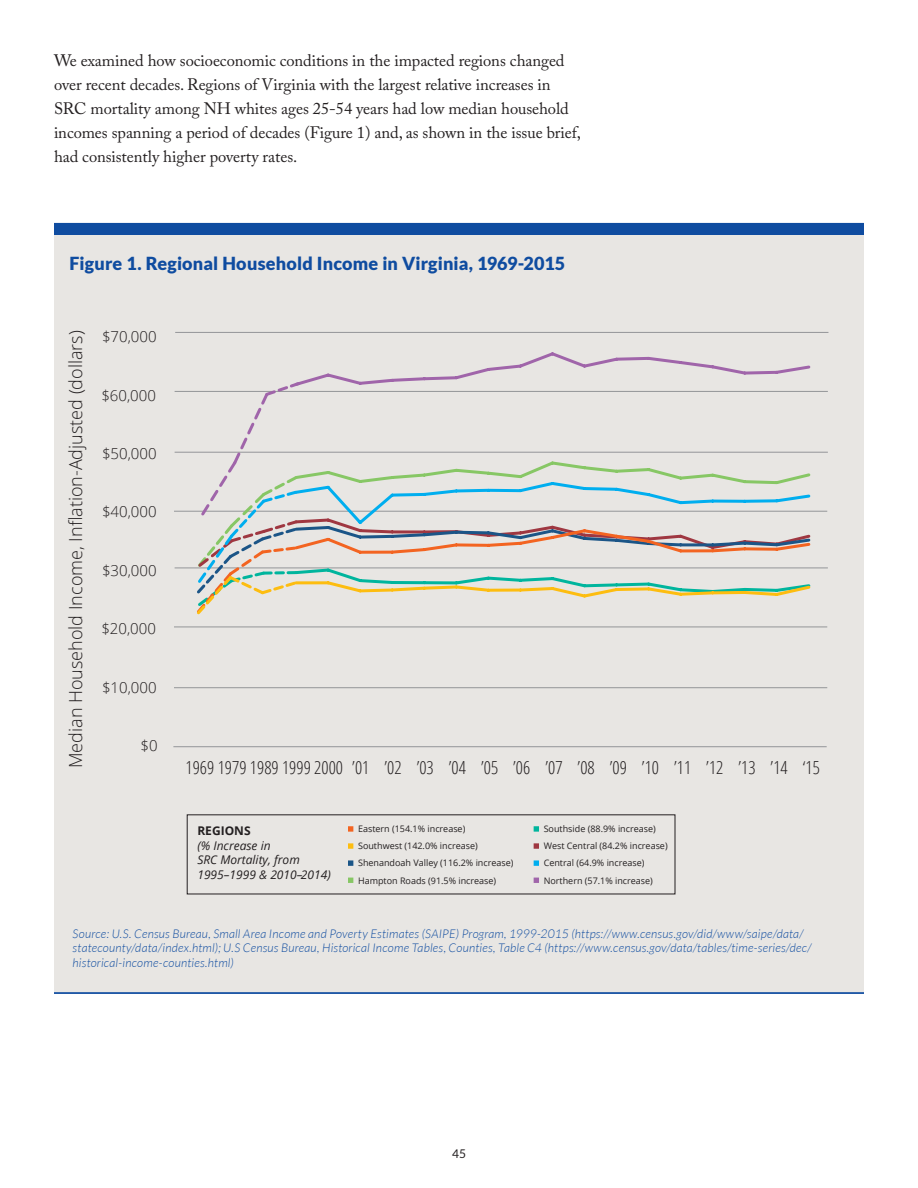
<style>
.page{position:relative;width:918px;height:1188px;background:#fff}
.page>*{position:absolute;margin:0;border:0;box-sizing:border-box;transform-origin:0 0}
.t1{font:300 condensed 18px "Open Sans";color:#231f20}
.t2{font:900 18px "Lato";letter-spacing:.005em;color:#0f4ca0}
.t3{font:300 18px "Open Sans";color:#231f20}
.t4{font:16.5px/24px "Adobe Caslon Pro";letter-spacing:-.005em;color:#231f20}
.t5{font:300 15px "Open Sans";color:#231f20}
.t6{font:italic 300 12.15px/14.5px "Lato";letter-spacing:.015em;color:#0f4ca0}
.t7{font:italic 12px "Open Sans";color:#231f20}
.t8{font:700 12px "Open Sans";color:#231f20}
.t9{font:12px "Lato";color:#231f20}
.t10{font:9px "Open Sans";color:#231f20}
</style>
<div class="page">
<div style="left:54px;top:235px;width:810px;height:668px;background:#e8e6e3"></div>
<div style="left:54px;top:903px;width:810px;height:90px;background:#e8e6e3"></div>
<div style="left:54px;top:223px;width:810px;height:12px;background:#0f4ca0"></div>
<hr style="left:54px;top:992px;width:810px;height:2px;background:#0f4ca0">
<svg style="left:348px;top:826px;width:5px;height:6px"></svg>
<svg style="left:534px;top:826px;width:5px;height:6px"></svg>
<svg style="left:348px;top:843px;width:5px;height:6px"></svg>
<svg style="left:534px;top:843px;width:5px;height:6px"></svg>
<svg style="left:348px;top:860px;width:5px;height:6px"></svg>
<svg style="left:534px;top:860px;width:5px;height:6px"></svg>
<svg style="left:348px;top:878px;width:5px;height:5px"></svg>
<svg style="left:534px;top:878px;width:5px;height:5px"></svg>
<hr style="left:173px;top:746px;width:654px;height:1px;background:#939598">
<hr style="left:174px;top:511px;width:653px;height:1px;background:#939598">
<hr style="left:174px;top:627px;width:653px;height:1px;background:#939598">
<hr style="left:175px;top:391px;width:653px;height:1px;background:#939598">
<hr style="left:174px;top:687px;width:653px;height:1px;background:#939598">
<hr style="left:175px;top:452px;width:653px;height:1px;background:#939598">
<hr style="left:175px;top:568px;width:653px;height:1px;background:#939598">
<hr style="left:175px;top:332px;width:653px;height:1px;background:#939598">
<svg style="left:194px;top:350px;width:618px;height:267px;background:#dcdbd6"></svg>
<p class="t4" style="left:54px;top:48px;width:528px">We examined how socioeconomic conditions in the impacted regions changed over recent decades. Regions of Virginia with the largest relative increases in SRC mortality among NH whites ages 25-54 years had low median household incomes spanning a period of decades (Figure 1) and, as shown in the issue brief, had consistently higher poverty rates.</p>
<p class="t2" style="left:70px;top:253px;width:497px">Figure 1. Regional Household Income in Virginia, 1969-2015</p>
<p class="t3" style="left:63px;top:768px;width:439px;rotate:-90deg">Median Household Income, Inflation-Adjusted (dollars)</p>
<p class="t5" style="left:102px;top:326px;width:56px">$70,000</p>
<p class="t5" style="left:101px;top:385px;width:56px">$60,000</p>
<p class="t5" style="left:102px;top:443px;width:56px">$50,000</p>
<p class="t5" style="left:102px;top:502px;width:56px">$40,000</p>
<p class="t5" style="left:102px;top:560px;width:56px">$30,000</p>
<p class="t5" style="left:101px;top:618px;width:56px">$20,000</p>
<p class="t5" style="left:102px;top:677px;width:56px">$10,000</p>
<p class="t5" style="left:141px;top:735px;width:19px">$0</p>
<p class="t1" style="left:186px;top:755px;width:159px">1969 1979 1989 1999 2000</p>
<p class="t1" style="left:352px;top:755px;width:19px">’01</p>
<p class="t1" style="left:384px;top:755px;width:19px">’02</p>
<p class="t1" style="left:417px;top:755px;width:19px">’03</p>
<p class="t1" style="left:449px;top:755px;width:19px">’04</p>
<p class="t1" style="left:481px;top:755px;width:19px">’05</p>
<p class="t1" style="left:513px;top:755px;width:19px">’06</p>
<p class="t1" style="left:545px;top:755px;width:19px">’07</p>
<p class="t1" style="left:578px;top:755px;width:19px">’08</p>
<p class="t1" style="left:610px;top:755px;width:19px">’09</p>
<p class="t1" style="left:642px;top:755px;width:19px">’10</p>
<p class="t1" style="left:674px;top:755px;width:19px">’11</p>
<p class="t1" style="left:706px;top:755px;width:19px">’12</p>
<p class="t1" style="left:738px;top:755px;width:19px">’13</p>
<p class="t1" style="left:771px;top:755px;width:19px">’14</p>
<p class="t1" style="left:803px;top:755px;width:19px">‘15</p>
<p class="t8" style="left:197px;top:823px;width:55px">REGIONS</p>
<p class="t7" style="left:197px;top:837px;width:75px">(% Increase in</p>
<p class="t7" style="left:197px;top:852px;width:104px">SRC Mortality, from</p>
<p class="t7" style="left:197px;top:866px;width:135px">1995–1999 &amp; 2010–2014)</p>
<p class="t10" style="left:358px;top:823px;width:109px">Eastern (154.1% increase)</p>
<p class="t10" style="left:544px;top:823px;width:114px">Southside (88.9% increase)</p>
<p class="t10" style="left:358px;top:840px;width:121px">Southwest (142.0% increase)</p>
<p class="t10" style="left:544px;top:840px;width:125px">West Central (84.2% increase)</p>
<p class="t10" style="left:358px;top:857px;width:157px">Shenandoah Valley (116.2% increase)</p>
<p class="t10" style="left:544px;top:857px;width:102px">Central (64.9% increase)</p>
<p class="t10" style="left:358px;top:874px;width:140px">Hampton Roads (91.5% increase)</p>
<p class="t10" style="left:544px;top:874px;width:111px">Northern (57.1% increase)</p>
<p class="t6" style="left:73px;top:927px;width:740px">Source: U.S. Census Bureau, Small Area Income and Poverty Estimates (SAIPE) Program, 1999-2015 (https://www.census.gov/did/www/saipe/data/ statecounty/data/index.html); U.S Census Bureau, Historical Income Tables, Counties, Table C4 (https://www.census.gov/data/tables/time-series/dec/ historical-income-counties.html)</p>
<p class="t9" style="left:452px;top:1147px;width:15px">45</p>
</div>
